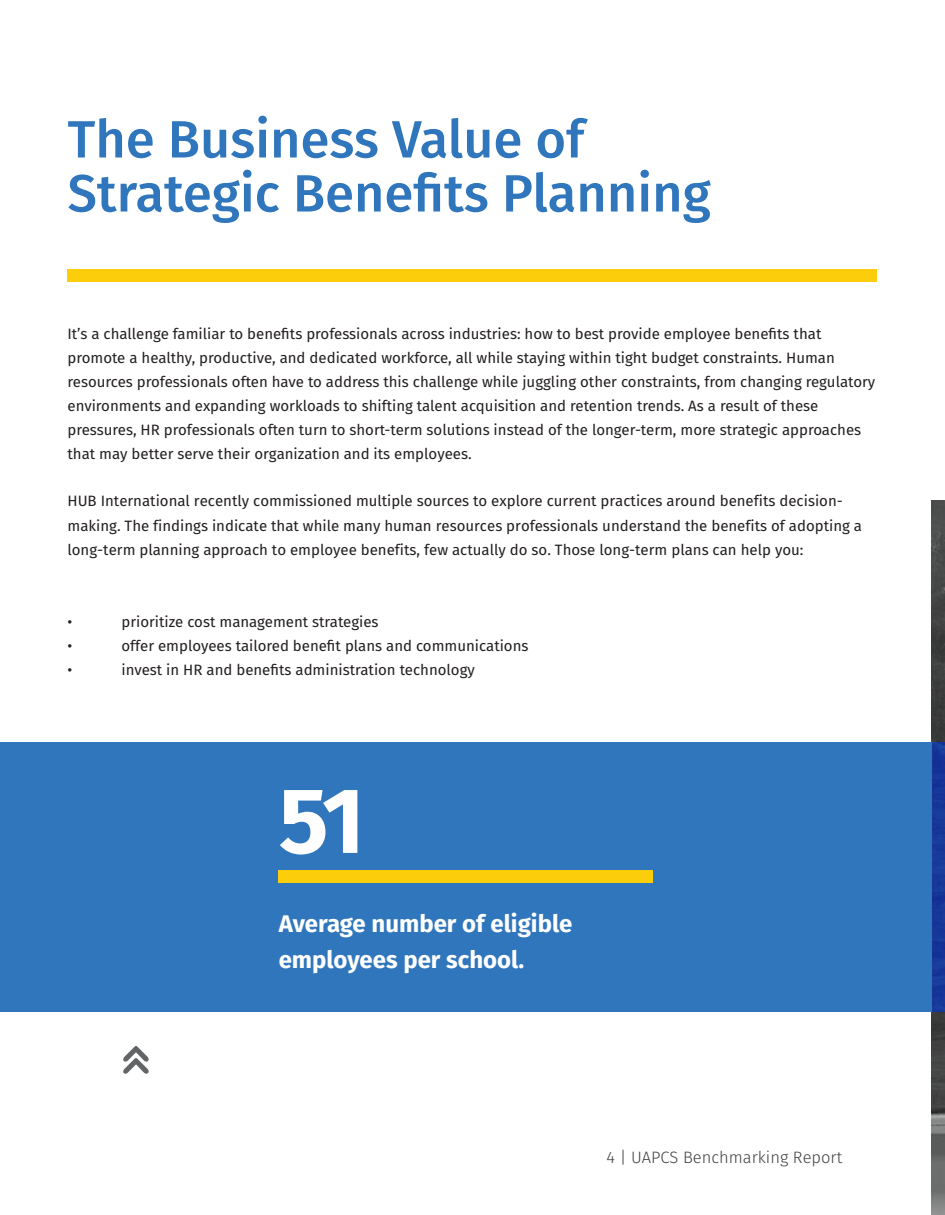
<style>
.page{position:relative;width:945px;height:1215px;background:#fff}
.page>*{position:absolute;margin:0;border:0;box-sizing:border-box;transform-origin:0 0}
.Grey{font:700 93px "Fira Sans";color:#fff}
.Title_Cover_48pt{font:500 52.5px/54px "Fira Sans";color:#3076bc}
.Units_16pt{font:700 24px/36px "Fira Sans";color:#fff}
.t1{font:300 16.5px "Fira Sans";color:#414142}
.t2{font:15px/24px "Fira Sans";color:#231f20}
</style>
<div class="page">
<img style="left:932px;top:501px;width:13px;height:714px">
<div style="left:932px;top:742px;width:13px;height:269px;background:#16379a"></div>
<svg style="left:123px;top:1046px;width:26px;height:28px"></svg>
<div style="left:68px;top:269px;width:810px;height:13px;background:#fbcd0a"></div>
<div style="left:0;top:742px;width:932px;height:269px;background:#3076bc"></div>
<div style="left:279px;top:870px;width:374px;height:12px;background:#fbcd0a"></div>
<p class="Title_Cover_48pt" style="left:68px;top:110px;width:645px">The Business Value of<br>Strategic Benefits Planning</p>
<p class="t2" style="left:68px;top:321px;width:809px">It’s a challenge familiar to benefits professionals across industries: how to best provide employee benefits that promote a healthy, productive, and dedicated workforce, all while staying within tight budget constraints. Human resources professionals often have to address this challenge while juggling other constraints, from changing regulatory environments and expanding workloads to shifting talent acquisition and retention trends. As a result of these pressures, HR professionals often turn to short-term solutions instead of the longer-term, more strategic approaches that may better serve their organization and its employees.</p>
<p class="t2" style="left:68px;top:489px;width:796px">HUB International recently commissioned multiple sources to explore current practices around benefits decision&shy;making. The findings indicate that while many human resources professionals understand the benefits of adopting a long-term planning approach to employee benefits, few actually do so. Those long-term plans can help you:</p>
<p class="t2" style="left:68px;top:609px;width:6px">•</p>
<p class="t2" style="left:122px;top:609px;width:259px">prioritize cost management strategies</p>
<p class="t2" style="left:68px;top:633px;width:6px">•</p>
<p class="t2" style="left:122px;top:633px;width:409px">offer employees tailored benefit plans and communications</p>
<p class="t2" style="left:68px;top:657px;width:6px">•</p>
<p class="t2" style="left:122px;top:657px;width:355px">invest in HR and benefits administration technology</p>
<p class="Grey" style="left:279px;top:742px;width:88px">51</p>
<p class="Units_16pt" style="left:279px;top:903px;width:295px">Average number of eligible employees per school.</p>
<p class="t1" style="left:607px;top:1145px;width:237px">4 | UAPCS Benchmarking Report</p>
</div>
